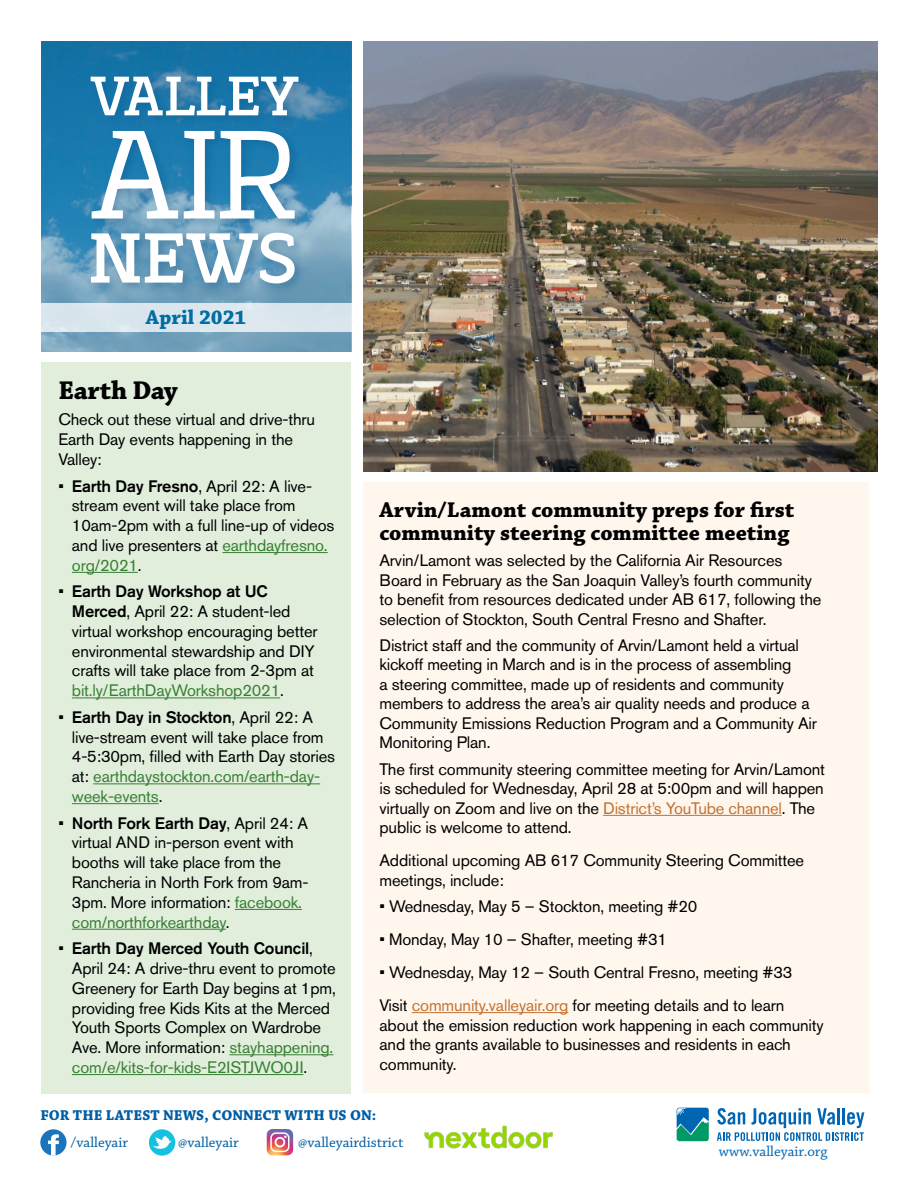
<style>
.page{position:relative;width:918px;height:1188px;background:#fff}
.page>*{position:absolute;margin:0;border:0;box-sizing:border-box;transform-origin:0 0}
.t1{font:700 27px "Chaparral Pro";letter-spacing:-.015em;color:#000}
.t2{font:700 22.5px/22.5px "Chaparral Pro";color:#000}
.t3{font:700 21px "Chaparral Pro";color:#006da5}
.t4{font:16.5px/19.8px "Akzidenz Grotesk BE";letter-spacing:-.01em;color:#000}
.t5{font:15px "Chaparral Pro";color:#005da4}
.t6{font:700 15px "Chaparral Pro";color:#005da4}
.t7{font:15px "Chaparral Pro";color:#0066b3}
.s1{font-weight:500}
.s2{color:#378032}
.s3{color:#c37132}
</style>
<div class="page">
<svg style="left:41px;top:42px;width:310px;height:309px;background:#408ab3"></svg>
<div style="left:87px;top:72px;width:223px;height:55px;background:#044c82;opacity:.3"></div>
<svg style="left:91px;top:77px;width:207px;height:38px"></svg>
<div style="left:88px;top:127px;width:219px;height:103px;background:#044c82;opacity:.3"></div>
<svg style="left:92px;top:131px;width:203px;height:88px"></svg>
<div style="left:87px;top:228px;width:219px;height:67px;background:#044c82;opacity:.3"></div>
<svg style="left:91px;top:233px;width:204px;height:50px"></svg>
<div style="left:41px;top:363px;width:310px;height:731px;background:#e1eedc"></div>
<div style="left:363px;top:483px;width:506px;height:610px;background:#fff7ee"></div>
<div style="left:41px;top:303px;width:311px;height:28px;background:#dae6ed"></div>
<svg style="left:717px;top:1108px;width:147px;height:33px"></svg>
<svg style="left:676px;top:1107px;width:33px;height:35px"></svg>
<svg style="left:677px;top:1108px;width:32px;height:33px"></svg>
<div style="left:40px;top:1129px;width:27px;height:27px;background:#1c75bc;border-radius:50%"></div>
<svg style="left:48px;top:1134px;width:11px;height:22px"></svg>
<div style="left:149px;top:1129px;width:26px;height:27px;background:#15c1e1;border-radius:50%"></div>
<svg style="left:153px;top:1136px;width:19px;height:13px"></svg>
<svg style="left:267px;top:1129px;width:26px;height:26px"></svg>
<hr style="left:222px;top:552px;width:106px;height:1px;background:#378032">
<hr style="left:72px;top:572px;width:66px;height:1px;background:#378032">
<hr style="left:72px;top:698px;width:208px;height:1px;background:#378032">
<hr style="left:93px;top:783px;width:227px;height:1px;background:#378032">
<hr style="left:72px;top:803px;width:87px;height:1px;background:#378032">
<hr style="left:235px;top:909px;width:67px;height:1px;background:#378032">
<hr style="left:72px;top:929px;width:154px;height:1px;background:#378032">
<hr style="left:229px;top:1054px;width:104px;height:1px;background:#378032">
<hr style="left:72px;top:1074px;width:231px;height:1px;background:#378032">
<hr style="left:603px;top:815px;width:179px;height:1px;background:#c37132">
<hr style="left:412px;top:1012px;width:156px;height:1px;background:#c37132">
<img style="left:363px;top:41px;width:515px;height:430px">
<img style="left:425px;top:1126px;width:127px;height:23px">
<p class="t3" style="left:146px;top:305px;width:102px">April 2021</p>
<h1 class="t1" style="left:58px;top:374px;width:121px">Earth Day</h1>
<p class="t4" style="left:58px;top:410px;width:258px">Check out these virtual and drive-thru<br>Earth Day events happening in the<br>Valley:</p>
<p class="t4" style="left:72px;top:476px;width:264px;text-indent:-13px">• <span class="s1">Earth Day Fresno</span>, April 22: A live&shy;stream event will take place from<br>10am-2pm with a full line-up of videos and live presenters at <span class="s2">earthdayfresno. org/2021</span>.</p>
<p class="t4" style="left:72px;top:582px;width:247px;text-indent:-13px">• <span class="s1">Earth Day Workshop at UC Merced</span>, April 22: A student-led virtual workshop encouraging better environmental stewardship and DIY crafts will take place from 2-3pm at <span class="s2">bit.ly/EarthDayWorkshop2021</span>.</p>
<p class="t4" style="left:72px;top:707px;width:265px;text-indent:-13px">• <span class="s1">Earth Day in Stockton</span>, April 22: A live-stream event will take place from 4-5:30pm, filled with Earth Day stories at: <span class="s2">earthdaystockton.com/earth-day&shy;week-events</span>.</p>
<p class="t4" style="left:72px;top:813px;width:238px;text-indent:-13px">• <span class="s1">North Fork Earth Day</span>, April 24: A virtual AND in-person event with booths will take place from the<br>Rancheria in North Fork from 9am-<br>3pm. More information: <span class="s2">facebook. com/northforkearthday</span>.</p>
<p class="t4" style="left:72px;top:938px;width:265px;text-indent:-13px">• <span class="s1">Earth Day Merced Youth Council</span>, April 24: A drive-thru event to promote Greenery for Earth Day begins at 1pm, providing free Kids Kits at the Merced Youth Sports Complex on Wardrobe Ave. More information: <span class="s2">stayhappening. com/e/kits-for-kids-E2ISTJWO0JI</span>.</p>
<h2 class="t2" style="left:380px;top:500px;width:416px">Arvin/Lamont community preps for first community steering committee meeting</h2>
<p class="t4" style="left:380px;top:551px;width:444px">Arvin/Lamont was selected by the California Air Resources Board in February as the San Joaquin Valley’s fourth community to benefit from resources dedicated under AB 617, following the selection of Stockton, South Central Fresno and Shafter.</p>
<p class="t4" style="left:380px;top:635px;width:439px">District staff and the community of Arvin/Lamont held a virtual kickoff meeting in March and is in the process of assembling<br>a steering committee, made up of residents and community members to address the area’s air quality needs and produce a Community Emissions Reduction Program and a Community Air Monitoring Plan.</p>
<p class="t4" style="left:380px;top:759px;width:447px">The first community steering committee meeting for Arvin/Lamont is scheduled for Wednesday, April 28 at 5:00pm and will happen virtually on Zoom and live on the <span class="s3">District’s YouTube channel</span>. The public is welcome to attend.</p>
<p class="t4" style="left:380px;top:851px;width:426px">Additional upcoming AB 617 Community Steering Committee meetings, include:</p>
<p class="t4" style="left:380px;top:896px;width:320px">• Wednesday, May 5 – Stockton, meeting #20</p>
<p class="t4" style="left:380px;top:929px;width:289px">• Monday, May 10 – Shafter, meeting #31</p>
<p class="t4" style="left:380px;top:956px;width:415px;line-height:33px">• Wednesday, May 12 – South Central Fresno, meeting #33<br>Visit <span class="s3">community.valleyair.org</span> for meeting details and to learn</p>
<p class="t4" style="left:380px;top:1015px;width:446px">about the emission reduction work happening in each community and the grants available to businesses and residents in each community.</p>
<p class="t6" style="left:40px;top:1106px;width:337px">FOR THE LATEST NEWS, CONNECT WITH US ON:</p>
<p class="t5" style="left:71px;top:1134px;width:59px">/valleyair</p>
<p class="t5" style="left:178px;top:1134px;width:62px">@valleyair</p>
<p class="t5" style="left:298px;top:1134px;width:107px">@valleyairdistrict</p>
<p class="t7" style="left:719px;top:1143px;width:110px">www.valleyair.org</p>
</div>
